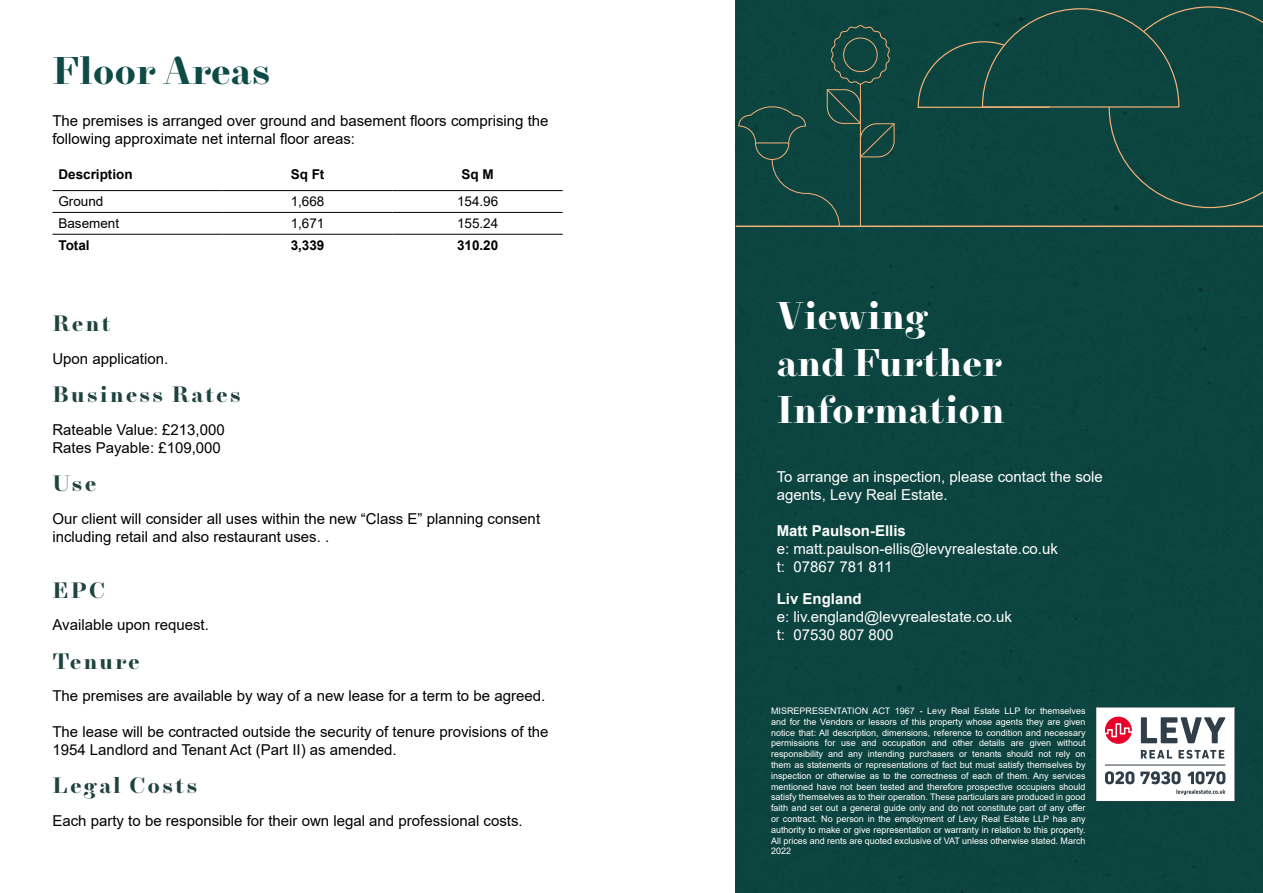
<style>
.page{position:relative;width:1263px;height:893px;background:#fff}
.page>*{position:absolute;margin:0;border:0;box-sizing:border-box;transform-origin:0 0}
.t1{font:700 39px/46.8px "New Paris Headline";color:#fff}
.t2{font:700 39px "New Paris Headline";color:#0e4b46}
.t3{font:700 22.5px "New Paris Headline";letter-spacing:.09em;color:#1f433f}
.t4{font:15px/18px "Arial";color:#000}
.t5{font:15px/18px "Arial";color:#fff}
.t6{font:700 15px "Arial";color:#fff}
.t7{font:13.5px "Arial";color:#000}
.t8{font:700 13.5px "Arial";color:#000}
.t9{font:9px/10.8px "Arial";color:#fff;text-align:justify}
</style>
<div class="page">
<div style="left:736px;top:0;width:527px;height:893px;background:#0c443f"></div>
<svg style="left:1096px;top:707px;width:138px;height:94px;background:#d5cfd3"></svg>
<hr style="left:52px;top:190px;width:171px;height:1px;background:#000">
<hr style="left:223px;top:190px;width:170px;height:1px;background:#000">
<hr style="left:393px;top:190px;width:170px;height:1px;background:#000">
<hr style="left:52px;top:212px;width:171px;height:1px;background:#000">
<hr style="left:223px;top:212px;width:170px;height:1px;background:#000">
<hr style="left:393px;top:212px;width:170px;height:1px;background:#000">
<hr style="left:52px;top:234px;width:171px;height:1px;background:#000">
<hr style="left:223px;top:234px;width:170px;height:1px;background:#000">
<hr style="left:393px;top:234px;width:170px;height:1px;background:#000">
<svg style="left:918px;top:6px;width:345px;height:202px"></svg>
<hr style="left:736px;top:226px;width:527px;height:1px;background:#f8b276">
<svg style="left:738px;top:25px;width:157px;height:201px"></svg>
<h1 class="t2" style="left:52px;top:49px;width:219px">Floor Areas</h1>
<h3 class="t4" style="left:52px;top:111px;width:498px">The premises is arranged over ground and basement floors comprising the following approximate net internal floor areas:</h3>
<h3 class="t8" style="left:58px;top:165px;width:76px">Description</h3>
<h3 class="t8" style="left:291px;top:165px;width:35px">Sq Ft</h3>
<h3 class="t8" style="left:462px;top:165px;width:34px">Sq M</h3>
<h3 class="t7" style="left:58px;top:192px;width:47px">Ground</h3>
<h3 class="t7" style="left:291px;top:192px;width:35px">1,668</h3>
<h3 class="t7" style="left:457px;top:192px;width:43px">154.96</h3>
<h3 class="t7" style="left:58px;top:214px;width:62px">Basement</h3>
<h3 class="t7" style="left:291px;top:214px;width:35px">1,671</h3>
<h3 class="t7" style="left:457px;top:214px;width:43px">155.24</h3>
<h3 class="t8" style="left:58px;top:236px;width:33px">Total</h3>
<h3 class="t8" style="left:291px;top:236px;width:35px">3,339</h3>
<h3 class="t8" style="left:457px;top:236px;width:43px">310.20</h3>
<h2 class="t3" style="left:52px;top:311px;width:60px">Rent</h2>
<h3 class="t4" style="left:52px;top:350px;width:117px">Upon application.</h3>
<h2 class="t3" style="left:52px;top:382px;width:190px">Business Rates</h2>
<h3 class="t4" style="left:52px;top:420px;width:174px">Rateable Value: £213,000<br>Rates Payable: £109,000</h3>
<h2 class="t3" style="left:52px;top:471px;width:45px">Use</h2>
<h3 class="t4" style="left:52px;top:509px;width:489px">Our client will consider all uses within the new “Class E” planning consent including retail and also restaurant uses. .</h3>
<h2 class="t3" style="left:52px;top:577px;width:54px">EPC</h2>
<h3 class="t4" style="left:52px;top:616px;width:158px">Available upon request.</h3>
<h2 class="t3" style="left:52px;top:648px;width:89px">Tenure</h2>
<h3 class="t4" style="left:52px;top:687px;width:494px">The premises are available by way of a new lease for a term to be agreed.</h3>
<h3 class="t4" style="left:52px;top:723px;width:498px">The lease will be contracted outside the security of tenure provisions of the<br>1954 Landlord and Tenant Act (Part II) as amended.</h3>
<h2 class="t3" style="left:52px;top:773px;width:146px">Legal Costs</h2>
<h3 class="t4" style="left:52px;top:811px;width:472px">Each party to be responsible for their own legal and professional costs.</h3>
<h1 class="t1" style="left:777px;top:294px;width:229px">Viewing and Further<br>Information</h1>
<h3 class="t5" style="left:777px;top:468px;width:328px">To arrange an inspection, please contact the sole agents, Levy Real Estate.</h3>
<h3 class="t6" style="left:777px;top:520px;width:131px">Matt Paulson-Ellis</h3>
<h3 class="t5" style="left:777px;top:539px;width:283px">e: matt.paulson-ellis@levyrealestate.co.uk t: 07867 781 811</h3>
<h3 class="t6" style="left:777px;top:588px;width:87px">Liv England</h3>
<h3 class="t5" style="left:777px;top:608px;width:237px">e: liv.england@levyrealestate.co.uk t: 07530 807 800</h3>
<p class="t9" style="left:771px;top:705px;width:316px">MISREPRESENTATION ACT 1967 - Levy Real Estate LLP for themselves and for the Vendors or lessors of this property whose agents they are given notice that: All description, dimensions, reference to condition and necessary permissions for use and occupation and other details are given without responsibility and any intending purchasers or tenants should not rely on them as statements or representations of fact but must satisfy themselves by inspection or otherwise as to the correctness of each of them. Any services mentioned have not been tested and therefore prospective occupiers should satisfy themselves as to their operation. These particulars are produced in good faith and set out a general guide only and do not constitute part of any offer or contract. No person in the employment of Levy Real Estate LLP has any authority to make or give representation or warranty in relation to this property.<br>All prices and rents are quoted exclusive of VAT unless otherwise stated. March 2022</p>
</div>
